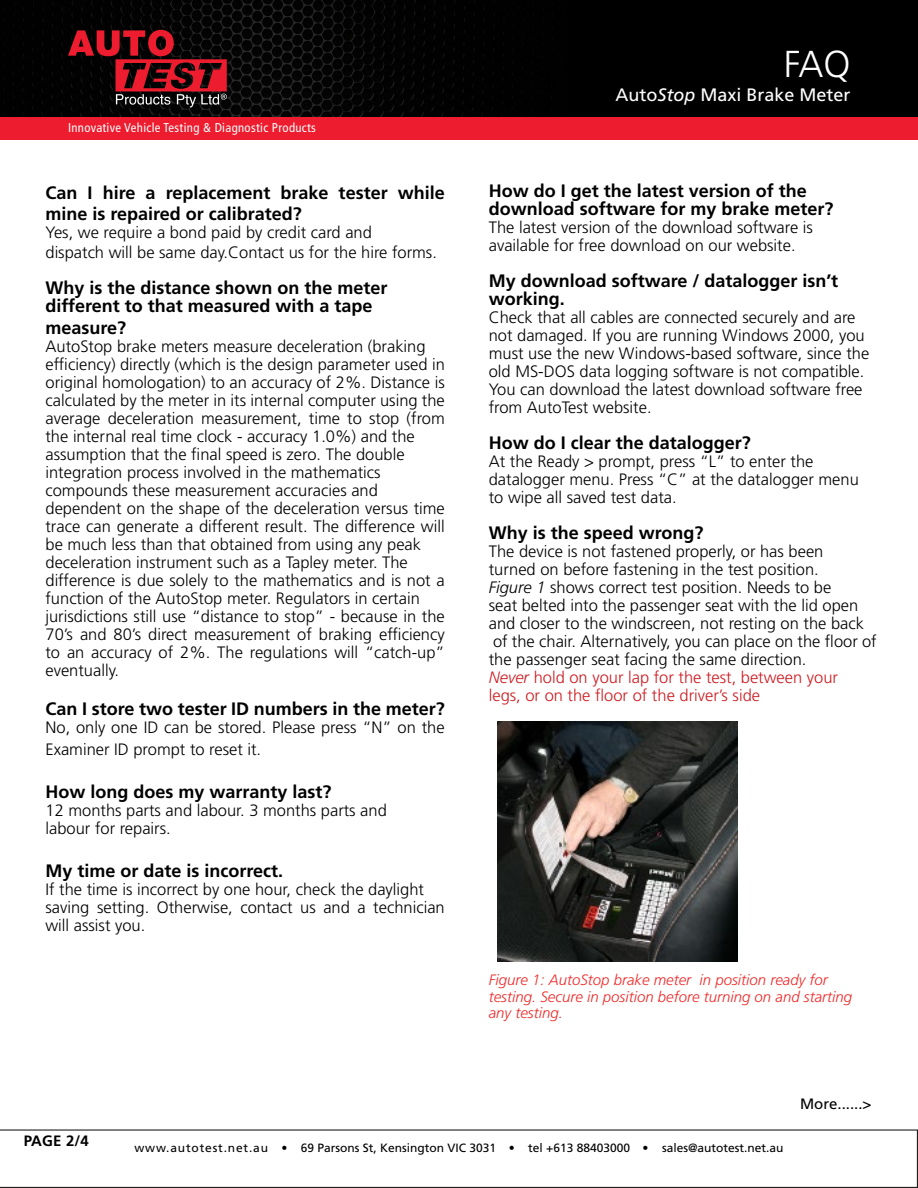
<style>
.page{position:relative;width:918px;height:1188px;background:#fff}
.page>*{position:absolute;margin:0;border:0;box-sizing:border-box;transform-origin:0 0}
.t1{font:300 37.5px "Frutiger LT Std";color:#fff}
.t2{font:700 18px/18px "Frutiger LT Std";color:#000}
.t3{font:18px "Frutiger LT Std";color:#fff}
.t4{font:300 16.5px/18px "Frutiger LT Std";color:#000}
.t5{font:italic 300 15px/16.5px "Frutiger LT Std";color:#ee2a29}
.t6{font:15px "Frutiger LT Std";color:#000}
.t7{font:700 15px "Frutiger LT Std";color:#000}
.t8{font:condensed 12.75px "Frutiger LT Std";letter-spacing:.025em;color:#fff}
.t9{font:12px "Frutiger LT Std";color:#000}
.s1{font-style:italic}
.s2{font-style:italic;color:#ce1b21}
.s3{color:#ce1b21}
</style>
<div class="page">
<svg style="left:0;top:1129px;width:918px;height:59px"></svg>
<div style="left:0;top:116px;width:918px;height:23px;background:#ed1c2e"></div>
<div style="left:0;top:0;width:918px;height:116px;background:#000"></div>
<img style="left:3px;top:0;width:511px;height:116px">
<svg style="left:68px;top:30px;width:159px;height:77px"></svg>
<img style="left:498px;top:722px;width:240px;height:240px">
<h1 class="t1" style="left:784px;top:43px;width:68px">FAQ</h1>
<p class="t8" style="left:68px;top:120px;width:249px">Innovative Vehicle Testing &amp; Diagnostic Products</p>
<p class="t2" style="left:45px;top:182px;width:401px;line-height:21.6px">Can I hire a replacement brake tester while mine is repaired or calibrated?</p>
<p class="t4" style="left:45px;top:223px;width:393px;line-height:19.8px">Yes, we require a bond paid by credit card and<br>dispatch will be same day.Contact us for the hire forms.</p>
<p class="t2" style="left:45px;top:279px;width:344px">Why is the distance shown on the meter different to that measured with a tape</p>
<p class="t2" style="left:45px;top:318px;width:82px">measure?</p>
<p class="t4" style="left:45px;top:337px;width:401px">AutoStop brake meters measure deceleration (braking efficiency) directly (which is the design parameter used in original homologation) to an accuracy of 2%. Distance is calculated by the meter in its internal computer using the average deceleration measurement, time to stop (from the internal real time clock - accuracy 1.0%) and the assumption that the final speed is zero. The double integration process involved in the mathematics compounds these measurement accuracies and dependent on the shape of the deceleration versus time trace can generate a different result. The difference will be much less than that obtained from using any peak deceleration instrument such as a Tapley meter. The difference is due solely to the mathematics and is not a function of the AutoStop meter. Regulators in certain jurisdictions still use “distance to stop” - because in the 70’s and 80’s direct measurement of braking efficiency to an accuracy of 2%. The regulations will “catch-up” eventually.</p>
<p class="t2" style="left:45px;top:700px;width:401px">Can I store two tester ID numbers in the meter?</p>
<p class="t4" style="left:45px;top:717px;width:401px;line-height:21.6px">No, only one ID can be stored. Please press “N” on the<br>Examiner ID prompt to reset it.</p>
<p class="t2" style="left:45px;top:783px;width:288px">How long does my warranty last?</p>
<p class="t4" style="left:45px;top:802px;width:343px">12 months parts and labour. 3 months parts and labour for repairs.</p>
<p class="t2" style="left:45px;top:862px;width:239px">My time or date is incorrect.</p>
<p class="t4" style="left:45px;top:881px;width:401px">If the time is incorrect by one hour, check the daylight saving setting. Otherwise, contact us and a technician will assist you.</p>
<p class="t3" style="left:615px;top:84px;width:237px">Auto<span class="s1">Stop</span> Maxi Brake Meter</p>
<p class="t2" style="left:489px;top:182px;width:346px">How do I get the latest version of the download software for my brake meter?</p>
<p class="t4" style="left:489px;top:219px;width:326px">The latest version of the download software is available for free download on our website.</p>
<p class="t2" style="left:489px;top:272px;width:351px">My download software / datalogger isn’t working.</p>
<p class="t4" style="left:489px;top:309px;width:382px">Check that all cables are connected securely and are not damaged. If you are running Windows 2000, you must use the new Windows-based software, since the old MS-DOS data logging software is not compatible.<br>You can download the latest download software free from AutoTest website.</p>
<p class="t2" style="left:489px;top:434px;width:264px">How do I clear the datalogger?</p>
<p class="t4" style="left:489px;top:453px;width:372px">At the Ready &gt; prompt, press “L” to enter the datalogger menu. Press “C” at the datalogger menu to wipe all saved test data.</p>
<p class="t2" style="left:489px;top:524px;width:216px">Why is the speed wrong?</p>
<p class="t4" style="left:489px;top:543px;width:390px">The device is not fastened properly, or has been<br>turned on before fastening in the test position.<br><span class="s1">Figure 1</span> shows correct test position. Needs to be<br>seat belted into the passenger seat with the lid open and closer to the windscreen, not resting on the back of the chair. Alternatively, you can place on the floor of the passenger seat facing the same direction.<br><span class="s2">Never</span> <span class="s3">hold on your lap for the test, between your<br>legs, or on the floor of the driver’s side</span></p>
<p class="t5" style="left:489px;top:972px;width:365px">Figure 1: AutoStop brake meter in position ready for testing. Secure in position before turning on and starting any testing.</p>
<p class="t6" style="left:800px;top:1095px;width:73px">More......&gt;</p>
<p class="t7" style="left:24px;top:1132px;width:66px">PAGE 2/4</p>
<p class="t9" style="left:134px;top:1141px;width:651px">www.autotest.net.au • 69 Parsons St, Kensington VIC 3031 • tel +613 88403000 • sales@autotest.net.au</p>
</div>
